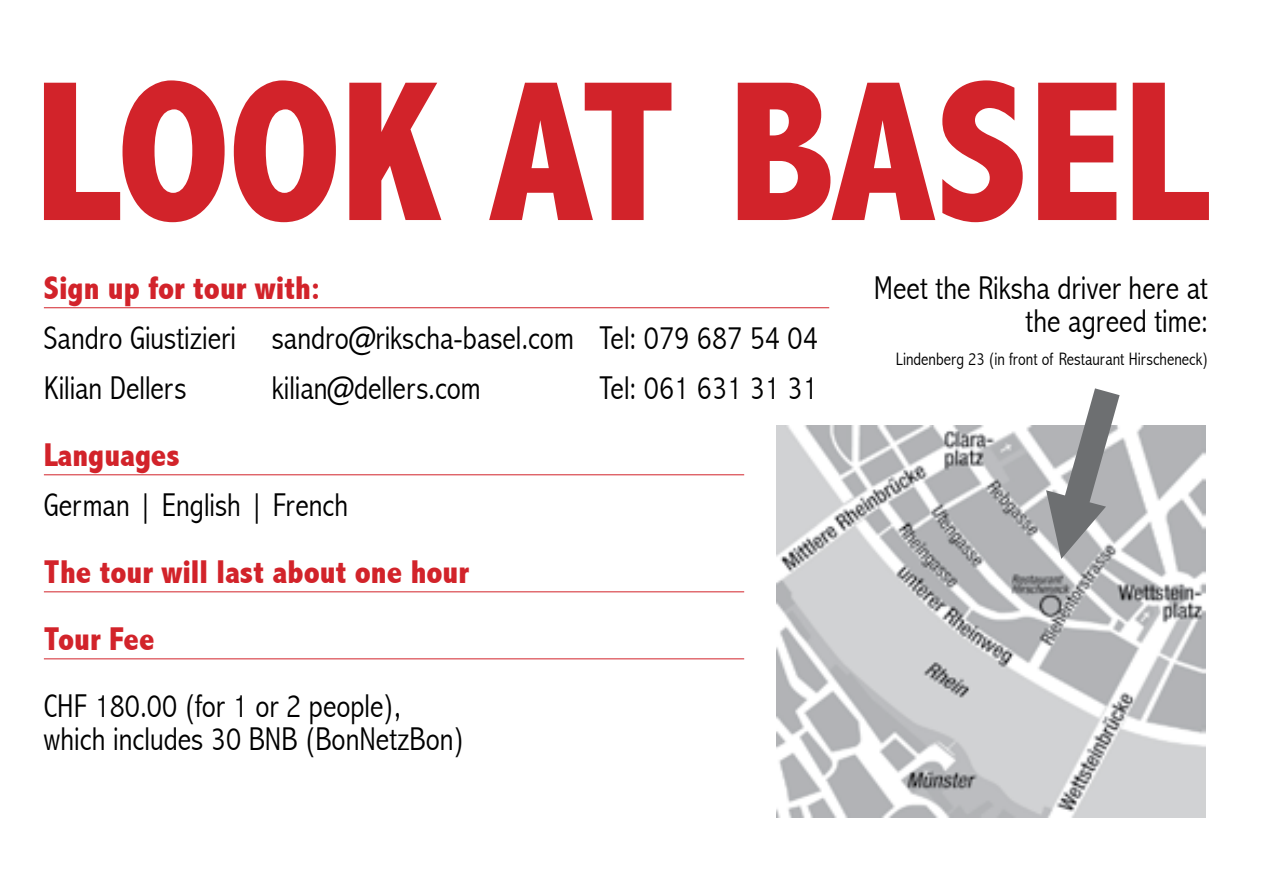
<style>
.page{position:relative;width:1263px;height:893px;background:#fff}
.page>*{position:absolute;margin:0;border:0;box-sizing:border-box;transform-origin:0 0}
.t1{font:800 condensed 201.6px "Abadi";color:#d2232a}
.t2{font:300 condensed 33px/33px "Abadi";color:#000}
.t3{font:800 condensed 33px/66.9px "Abadi";color:#d2232a}
.t4{font:300 condensed 18px "Abadi";color:#000}
</style>
<div class="page">
<img style="left:776px;top:426px;width:429px;height:391px">
<hr style="left:44px;top:307px;width:785px;height:1px;background:#d2232a">
<hr style="left:44px;top:474px;width:700px;height:1px;background:#d2232a">
<hr style="left:44px;top:591px;width:700px;height:1px;background:#d2232a">
<hr style="left:44px;top:658px;width:700px;height:1px;background:#d2232a">
<svg style="left:1046px;top:388px;width:73px;height:171px"></svg>
<h1 class="t1" style="left:34px;top:36px;width:1174px">LOOK AT BASEL</h1>
<p class="t3" style="left:44px;top:254px;width:278px">Sign up for tour with:</p>
<p class="t2" style="left:44px;top:313px;width:775px;line-height:50.1px">Sandro Giustizieri sandro@rikscha-basel.com Tel: 079 687 54 04<br>Kilian Dellers</p>
<p class="t2" style="left:272px;top:371px;width:210px">kilian@dellers.com</p>
<p class="t2" style="left:599px;top:371px;width:220px">Tel: 061 631 31 31</p>
<p class="t3" style="left:44px;top:421px;width:137px">Languages</p>
<p class="t2" style="left:44px;top:488px;width:306px">German | English | French</p>
<p class="t3" style="left:44px;top:538px;width:427px">The tour will last about one hour<br>Tour Fee</p>
<p class="t2" style="left:44px;top:689px;width:422px">CHF 180.00 (for 1 or 2 people), which includes 30 BNB (BonNetzBon)</p>
<p class="t2" style="left:874px;top:271px;width:336px;text-align:right">Meet the Riksha driver here at the agreed time:</p>
<p class="t4" style="left:896px;top:348px;width:314px">Lindenberg 23 (in front of Restaurant Hirscheneck)</p>
</div>
